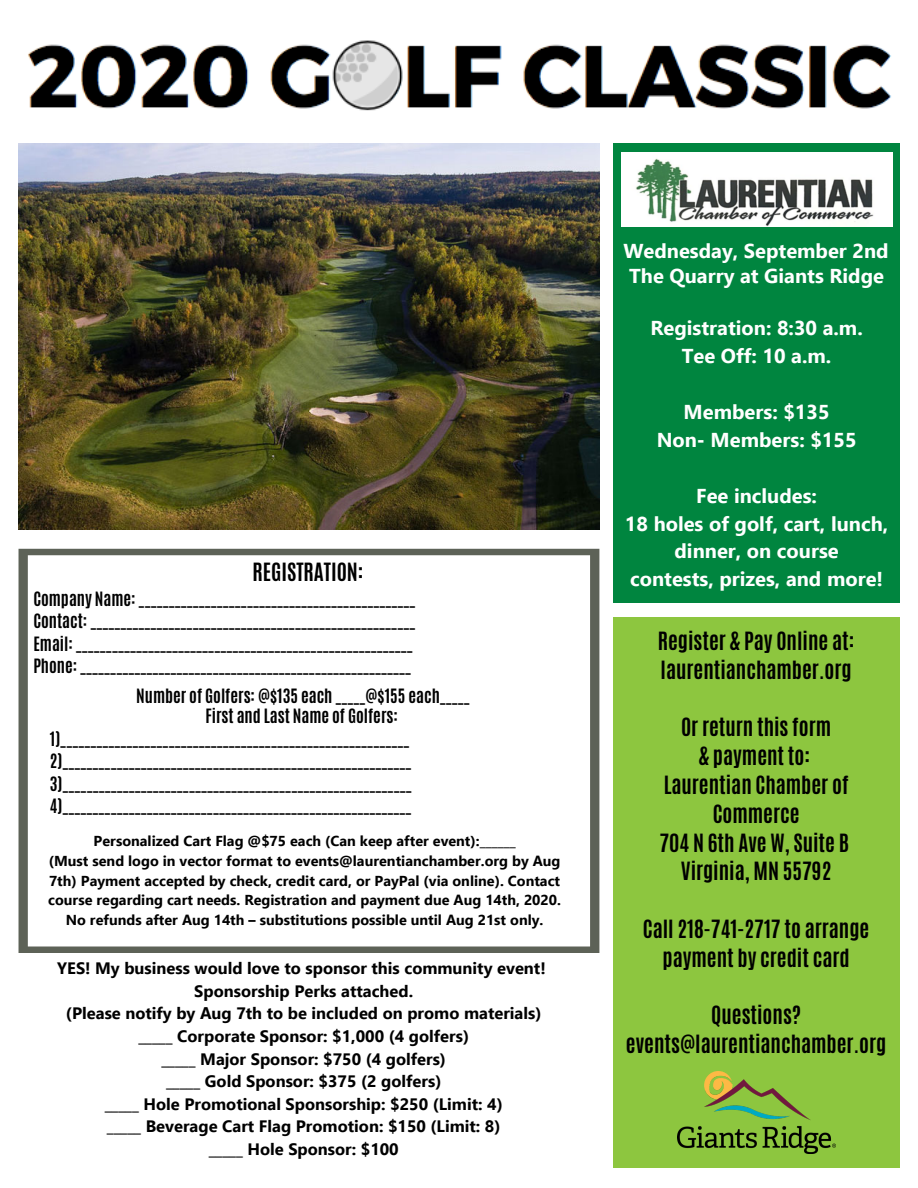
<style>
.page{position:relative;width:918px;height:1188px;background:#fff}
.page>*{position:absolute;margin:0;border:0;box-sizing:border-box;transform-origin:0 0}
.t1{font:700 21px/28.8px "Antonio";color:#000;text-align:center}
.t2{font:700 20.1px/27.6px "Ebrima";color:#fff;text-align:center}
.t3{font:700 16.5px/22.5px "Antonio";color:#000}
.t4{font:700 16.5px/22.5px "Ebrima";color:#000;text-align:center}
.t5{font:700 14.4px/19.6px "Ebrima";color:#000;text-align:center}
</style>
<div class="page">
<img style="left:19px;top:143px;width:580px;height:386px">
<div style="left:613px;top:143px;width:287px;height:459px;background:#00853f"></div>
<div style="left:613px;top:618px;width:287px;height:550px;background:#8dc63f"></div>
<img style="left:621px;top:153px;width:271px;height:74px">
<svg style="left:19px;top:549px;width:580px;height:404px;background:#5e6358"></svg>
<svg style="left:28px;top:555px;width:562px;height:392px"></svg>
<img style="left:28px;top:40px;width:863px;height:71px">
<img style="left:678px;top:1072px;width:157px;height:82px">
<p class="t1" style="left:253px;top:558px;width:113px">REGISTRATION:</p>
<p class="t3" style="left:33px;top:588px;width:384px">Company Name: ______________________________________________ Contact: ______________________________________________________ Email: ________________________________________________________ Phone: _______________________________________________________</p>
<p class="t3" style="left:136px;top:686px;width:335px;line-height:19.8px;text-align:center">Number of Golfers: @$135 each _____@$155 each_____<br>First and Last Name of Golfers:</p>
<p class="t3" style="left:50px;top:727px;width:363px">1)__________________________________________________________ 2)__________________________________________________________ 3)__________________________________________________________ 4)__________________________________________________________</p>
<p class="t5" style="left:48px;top:831px;width:514px">Personalized Cart Flag @$75 each (Can keep after event):______<br>(Must send logo in vector format to events@laurentianchamber.org by Aug 7th) Payment accepted by check, credit card, or PayPal (via online). Contact course regarding cart needs. Registration and payment due Aug 14th, 2020.<br>No refunds after Aug 14th – substitutions possible until Aug 21st only.</p>
<p class="t4" style="left:57px;top:956px;width:490px">YES! My business would love to sponsor this community event!<br>Sponsorship Perks attached.<br>(Please notify by Aug 7th to be included on promo materials) _____ Corporate Sponsor: $1,000 (4 golfers)<br>_____ Major Sponsor: $750 (4 golfers)<br>_____ Gold Sponsor: $375 (2 golfers)<br>_____ Hole Promotional Sponsorship: $250 (Limit: 4)<br>_____ Beverage Cart Flag Promotion: $150 (Limit: 8)<br>_____ Hole Sponsor: $100</p>
<p class="t2" style="left:623px;top:238px;width:267px;line-height:24.2px;text-align:left">Wednesday, September 2nd<br>The Quarry at Giants Ridge</p>
<p class="t2" style="left:650px;top:313px;width:214px">Registration: 8:30 a.m.<br>Tee Off: 10 a.m.</p>
<p class="t2" style="left:657px;top:397px;width:201px">Members: $135<br>Non- Members: $155</p>
<p class="t2" style="left:625px;top:481px;width:265px">Fee includes:<br>18 holes of golf, cart, lunch, dinner, on course<br>contests, prizes, and more!</p>
<p class="t1" style="left:658px;top:627px;width:198px;text-align:left">Register &amp; Pay Online at: laurentianchamber.org</p>
<p class="t1" style="left:660px;top:713px;width:191px">Or return this form<br>&amp; payment to:<br>Laurentian Chamber of<br>Commerce<br>704 N 6th Ave W, Suite B<br>Virginia, MN 55792</p>
<p class="t1" style="left:643px;top:915px;width:228px">Call 218-741-2717 to arrange payment by credit card</p>
<p class="t1" style="left:626px;top:1001px;width:262px">Questions? events@laurentianchamber.org</p>
</div>
